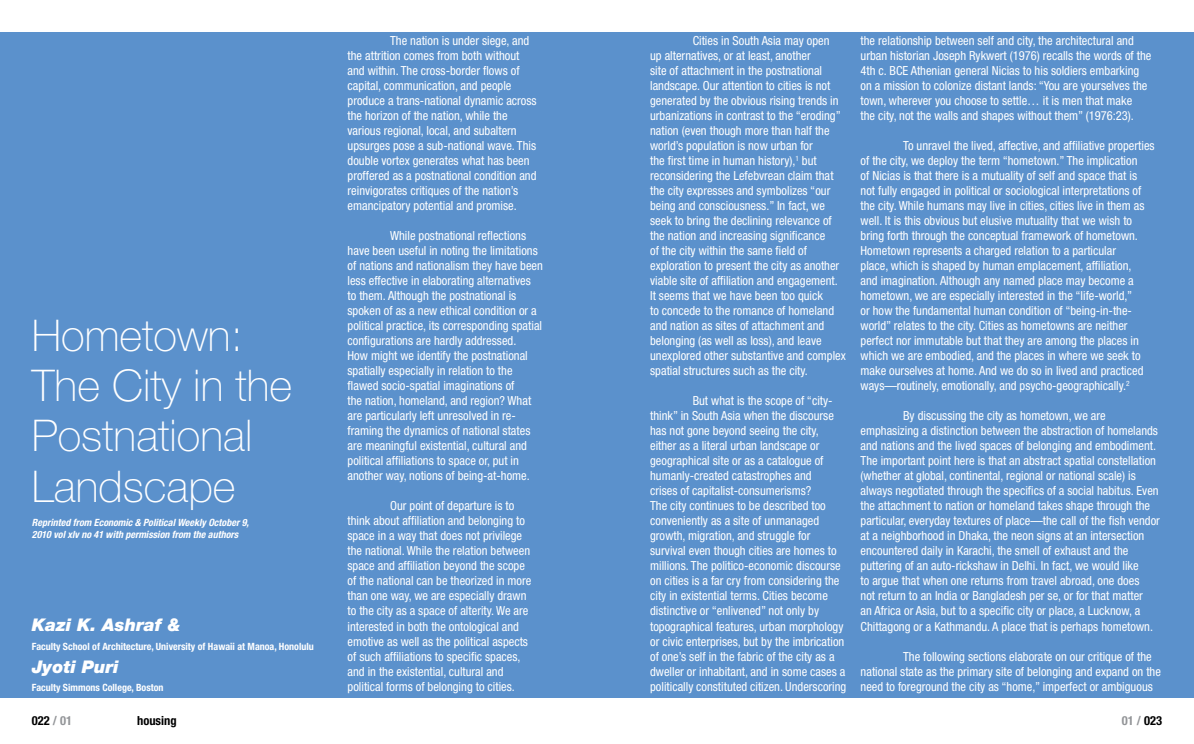
<style>
.page{position:relative;width:1194px;height:744px;background:#fff}
.page>*{position:absolute;margin:0;border:0;box-sizing:border-box;transform-origin:0 0}
.t1{font:100 43.75px/50px "Helvetica Neue LT Std";color:#fff}
.t2{font:italic 900 17.5px "Helvetica Neue LT Std";color:#fff}
.t3{font:condensed 12.5px/15px "Helvetica Neue LT Std";color:#fff}
.t4{font:700 condensed 12.5px "Helvetica Neue LT Std";color:#000}
.t5{font:700 condensed 12.5px "Helvetica Neue LT Std";color:#939598}
.t6{font:700 condensed 10px "Helvetica Neue LT Std";color:#fff}
.t7{font:italic 700 condensed 10px/12px "Helvetica Neue LT Std";color:#fff}
.s1{color:#939598}
.s2{color:#000}
</style>
<div class="page">
<div style="left:0;top:32px;width:1193px;height:665px;background:#5b91cc"></div>
<h1 class="t1" style="left:32px;top:311px;width:262px">Hometown:<br>The City in the<br>Postnational<br>Landscape</h1>
<p class="t7" style="left:32px;top:516px;width:218px">Reprinted from Economic &amp; Political Weekly October 9,<br>2010 vol xlv no 41 with permission from the authors</p>
<h2 class="t2" style="left:32px;top:614px;width:150px">Kazi K. Ashraf &amp;</h2>
<p class="t6" style="left:32px;top:640px;width:283px">Faculty School of Architecture, University of Hawaii at Manoa, Honolulu</p>
<h2 class="t2" style="left:32px;top:655px;width:88px">Jyoti Puri</h2>
<p class="t3" style="left:347px;top:33px;width:191px;text-indent:43px">The nation is under siege, and the attrition comes from both without and within. The cross-border flows of capital, communication, and people produce a trans-national dynamic across the horizon of the nation, while the various regional, local, and subaltern upsurges pose a sub-national wave. This double vortex generates what has been proffered as a postnational condition and reinvigorates critiques of the nation’s emancipatory potential and promise.</p>
<p class="t3" style="left:347px;top:228px;width:197px;text-indent:43px">While postnational reflections have been useful in noting the limitations of nations and nationalism they have been less effective in elaborating alternatives<br>to them. Although the postnational is spoken of as a new ethical condition or a political practice, its corresponding spatial configurations are hardly addressed.<br>How might we identify the postnational spatially especially in relation to the flawed socio-spatial imaginations of<br>the nation, homeland, and region? What are particularly left unresolved in re&shy;framing the dynamics of national states are meaningful existential, cultural and political affiliations to space or, put in another way, notions of being-at-home.</p>
<p class="t3" style="left:347px;top:498px;width:185px;text-indent:43px">Our point of departure is to think about affiliation and belonging to space in a way that does not privilege the national. While the relation between space and affiliation beyond the scope of the national can be theorized in more than one way, we are especially drawn to the city as a space of alterity. We are interested in both the ontological and emotive as well as the political aspects of such affiliations to specific spaces, and in the existential, cultural and</p>
<p class="t6" style="left:32px;top:681px;width:133px">Faculty Simmons College, Boston</p>
<p class="t3" style="left:347px;top:678px;width:169px">political forms of belonging to cities.</p>
<p class="t3" style="left:650px;top:33px;width:197px;text-indent:43px">Cities in South Asia may open<br>up alternatives, or at least, another<br>site of attachment in the postnational landscape. Our attention to cities is not generated by the obvious rising trends in urbanizations in contrast to the “eroding” nation (even though more than half the world’s population is now urban for<br>the first time in human history),<sup>1</sup> but reconsidering the Lefebvrean claim that the city expresses and symbolizes “our being and consciousness.” In fact, we seek to bring the declining relevance of the nation and increasing significance<br>of the city within the same field of exploration to present the city as another viable site of affiliation and engagement.<br>It seems that we have been too quick<br>to concede to the romance of homeland and nation as sites of attachment and belonging (as well as loss), and leave unexplored other substantive and complex spatial structures such as the city.</p>
<p class="t3" style="left:650px;top:393px;width:198px;text-indent:43px">But what is the scope of “city&shy;think” in South Asia when the discourse has not gone beyond seeing the city, either as a literal urban landscape or geographical site or as a catalogue of humanly-created catastrophes and<br>crises of capitalist-consumerisms?<br>The city continues to be described too conveniently as a site of unmanaged growth, migration, and struggle for survival even though cities are homes to millions. The politico-economic discourse on cities is a far cry from considering the city in existential terms. Cities become distinctive or “enlivened” not only by topographical features, urban morphology or civic enterprises, but by the imbrication of one’s self in the fabric of the city as a dweller or inhabitant, and in some cases a politically constituted citizen. Underscoring</p>
<p class="t3" style="left:860px;top:33px;width:292px">the relationship between self and city, the architectural and urban historian Joseph Rykwert (1976) recalls the words of the 4th c. BCE Athenian general Nicias to his soldiers embarking on a mission to colonize distant lands: “You are yourselves the town, wherever you choose to settle… it is men that make<br>the city, not the walls and shapes without them” (1976:23).</p>
<p class="t3" style="left:860px;top:138px;width:295px;text-indent:43px">To unravel the lived, affective, and affiliative properties of the city, we deploy the term “hometown.” The implication<br>of Nicias is that there is a mutuality of self and space that is not fully engaged in political or sociological interpretations of the city. While humans may live in cities, cities live in them as well. It is this obvious but elusive mutuality that we wish to bring forth through the conceptual framework of hometown.<br>Hometown represents a charged relation to a particular<br>place, which is shaped by human emplacement, affiliation,<br>and imagination. Although any named place may become a hometown, we are especially interested in the “life-world,”<br>or how the fundamental human condition of “being-in-the&shy;world” relates to the city. Cities as hometowns are neither perfect nor immutable but that they are among the places in which we are embodied, and the places in where we seek to make ourselves at home. And we do so in lived and practiced ways—routinely, emotionally, and psycho-geographically.<sup>2</sup></p>
<p class="t3" style="left:860px;top:408px;width:301px;text-indent:43px">By discussing the city as hometown, we are emphasizing a distinction between the abstraction of homelands and nations and the lived spaces of belonging and embodiment.<br>The important point here is that an abstract spatial constellation (whether at global, continental, regional or national scale) is always negotiated through the specifics of a social habitus. Even the attachment to nation or homeland takes shape through the particular, everyday textures of place—the call of the fish vendor at a neighborhood in Dhaka, the neon signs at an intersection encountered daily in Karachi, the smell of exhaust and the puttering of an auto-rickshaw in Delhi. In fact, we would like<br>to argue that when one returns from travel abroad, one does<br>not return to an India or Bangladesh per se, or for that matter<br>an Africa or Asia, but to a specific city or place, a Lucknow, a Chittagong or a Kathmandu. A place that is perhaps hometown.</p>
<p class="t3" style="left:860px;top:648px;width:302px;text-indent:43px">The following sections elaborate on our critique of the national state as the primary site of belonging and expand on the need to foreground the city as “home,” imperfect or ambiguous</p>
<p class="t4" style="left:32px;top:713px;width:42px">022 <span class="s1">/ 01</span></p>
<p class="t4" style="left:137px;top:713px;width:41px">housing</p>
<p class="t5" style="left:1121px;top:713px;width:42px">01 / <span class="s2">023</span></p>
</div>
